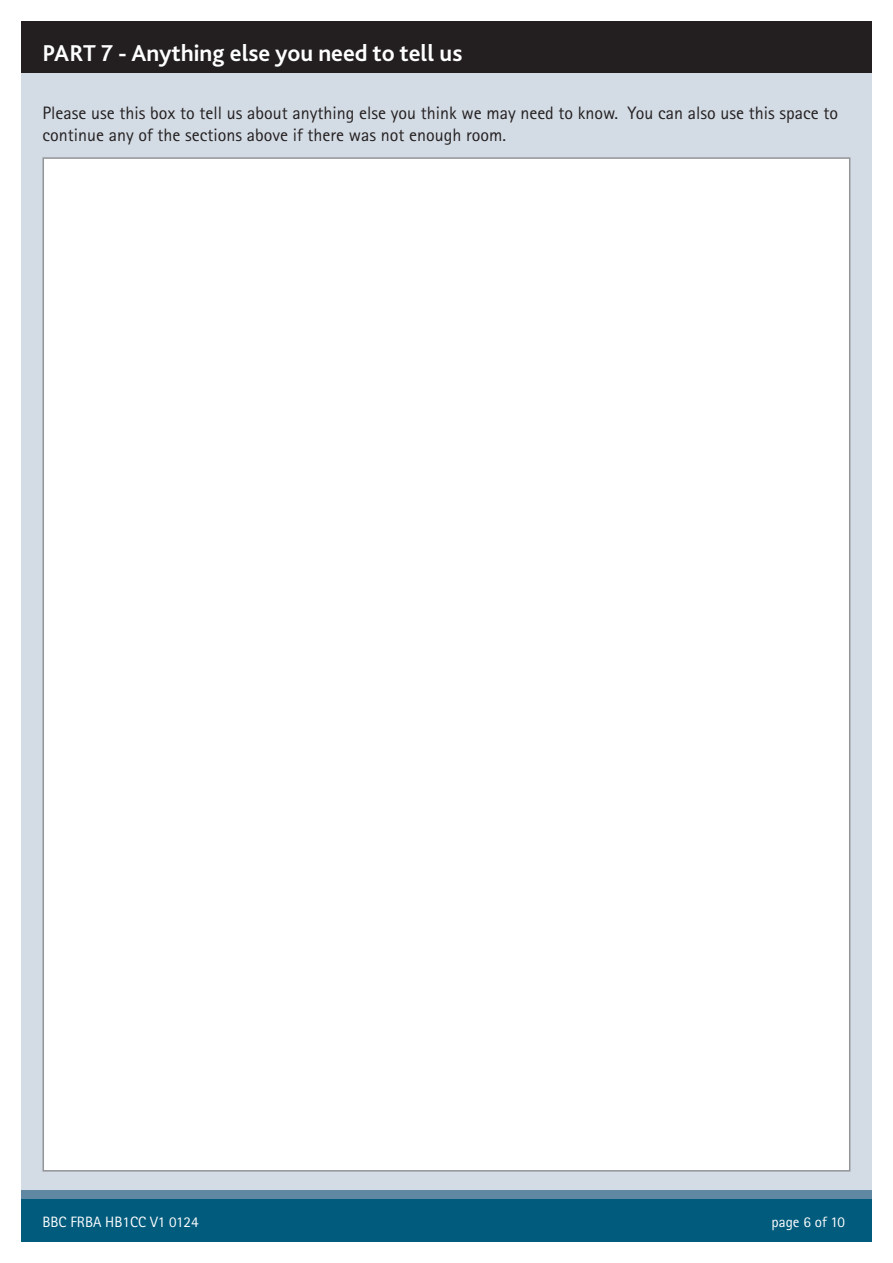
<style>
.page{position:relative;width:893px;height:1263px;background:#fff}
.page>*{position:absolute;margin:0;border:0;box-sizing:border-box;transform-origin:0 0}
.White_Heading{font:700 24px "Bliss";color:#fff}
.Body_Text{font:18px/22.5px "Rotis Sans Serif Pro";color:#231f20}
.t1{font:15px "Rotis Sans Serif Pro";color:#fff}
</style>
<div class="page">
<div style="left:21px;top:21px;width:851px;height:1221px;background:#d3dbe4"></div>
<div style="left:21px;top:1191px;width:851px;height:51px;background:#6088a3"></div>
<div style="left:21px;top:1199px;width:851px;height:43px;background:#005b7d"></div>
<div style="left:21px;top:21px;width:851px;height:51px;background:#231f20"></div>
<div style="left:43px;top:157px;width:807px;height:1014px;background:#fff;border:2px solid #939598"></div>
<p class="White_Heading" style="left:43px;top:38px;width:421px">PART 7 - Anything else you need to tell us</p>
<p class="Body_Text" style="left:43px;top:101px;width:797px">Please use this box to tell us about anything else you think we may need to know. You can also use this space to continue any of the sections above if there was not enough room.</p>
<p class="t1" style="left:43px;top:1213px;width:158px">BBC FRBA HB1CC V1 0124</p>
<p class="t1" style="left:771px;top:1213px;width:75px">page 6 of 10</p>
</div>
